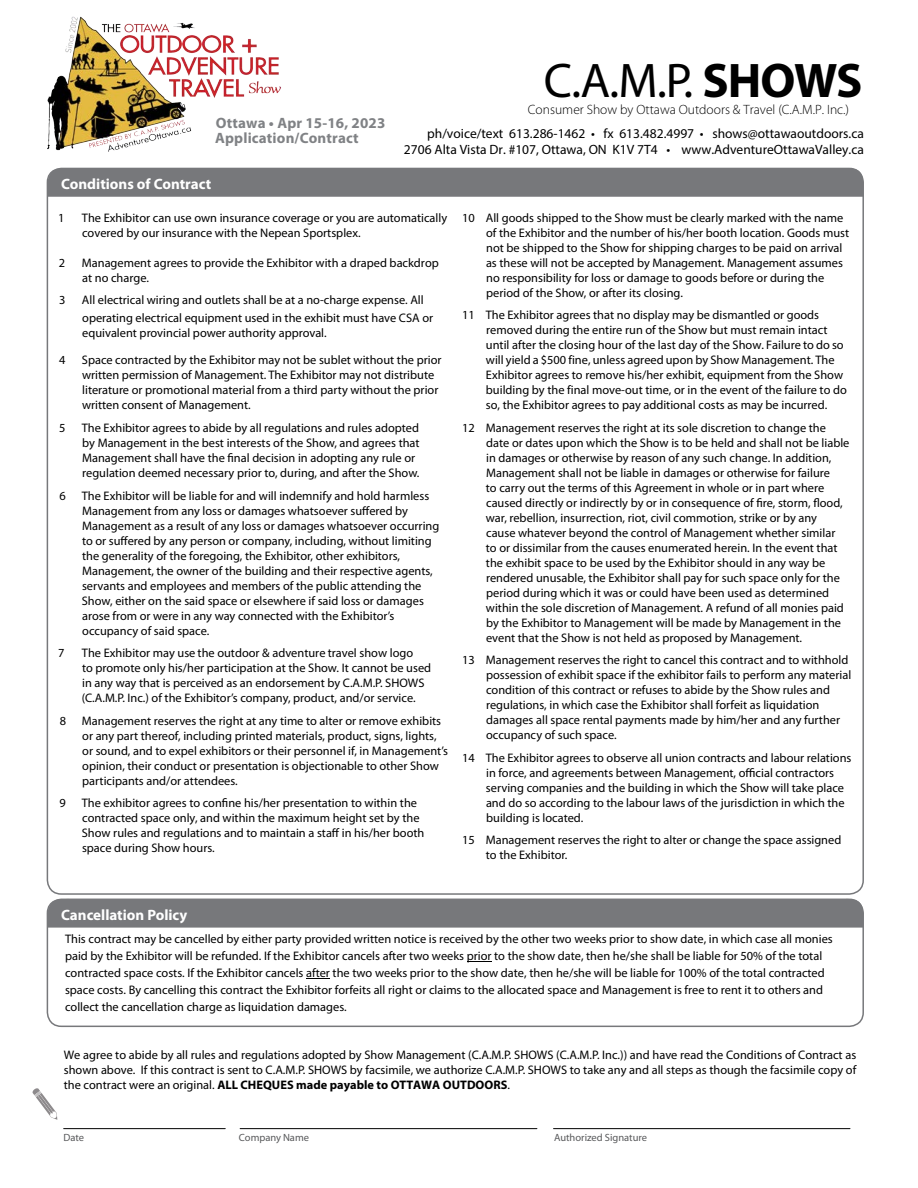
<style>
.page{position:relative;width:918px;height:1188px;background:#fff}
.page>*{position:absolute;margin:0;border:0;box-sizing:border-box;transform-origin:0 0}
.t1{font:48.75px "Myriad Pro";color:#000}
.t2{font:700 15px/15px "Myriad Pro";letter-spacing:.01em;color:#808285}
.t3{font:700 15px "Myriad Pro";color:#fff}
.t4{font:13.5px/16.2px "Myriad Pro";color:#000;text-align:right}
.t5{font:300 13.5px "Myriad Pro";color:#000}
.t6{font:12.3px/15px "Myriad Pro";color:#000}
.t7{font:10.5px "Myriad Pro";color:#58595b}
.s1{font-weight:700}
</style>
<div class="page">
<svg style="left:47px;top:167px;width:817px;height:30px;background:#7b7c7f"></svg>
<svg style="left:32px;top:1088px;width:25px;height:32px"></svg>
<hr style="left:240px;top:1128px;width:297px;height:1px;background:#000">
<hr style="left:554px;top:1128px;width:296px;height:1px;background:#000">
<hr style="left:64px;top:1128px;width:161px;height:1px;background:#000">
<svg style="left:47px;top:898px;width:817px;height:30px;background:#7c7d80"></svg>
<div style="left:47px;top:899px;width:817px;height:128px;border:2px solid #77787b;border-radius:14px"></div>
<img style="left:47px;top:16px;width:234px;height:136px">
<p class="t2" style="left:215px;top:115px;width:172px">Ottawa • Apr 15-16, 2023<br>Application/Contract</p>
<p class="t3" style="left:61px;top:174px;width:152px">Conditions of Contract</p>
<h1 class="t1" style="left:544px;top:51px;width:320px">C.A.M.P. <span class="s1">SHOWS</span></h1>
<p class="t4" style="left:404px;top:125px;width:462px">ph/voice/text 613.286-1462 • fx 613.482.4997 • shows@ottawaoutdoors.ca<br>2706 Alta Vista Dr. #107, Ottawa, ON K1V 7T4 • www.AdventureOttawaValley.ca</p>
<p class="t5" style="left:528px;top:102px;width:323px">Consumer Show by Ottawa Outdoors &amp; Travel (C.A.M.P. Inc.)</p>
<p class="t6" style="left:58px;top:210px;width:8px">1</p>
<p class="t6" style="left:82px;top:210px;width:367px">The Exhibitor can use own insurance coverage or you are automatically covered by our insurance with the Nepean Sportsplex.</p>
<p class="t6" style="left:59px;top:255px;width:8px">2</p>
<p class="t6" style="left:82px;top:255px;width:358px">Management agrees to provide the Exhibitor with a draped backdrop at no charge.</p>
<p class="t6" style="left:59px;top:292px;width:8px">3</p>
<p class="t6" style="left:82px;top:291px;width:353px;line-height:18.1px">All electrical wiring and outlets shall be at a no-charge expense. All operating electrical equipment used in the exhibit must have CSA or</p>
<p class="t6" style="left:82px;top:326px;width:246px">equivalent provincial power authority approval.</p>
<p class="t6" style="left:59px;top:353px;width:8px">4</p>
<p class="t6" style="left:82px;top:353px;width:361px">Space contracted by the Exhibitor may not be sublet without the prior written permission of Management. The Exhibitor may not distribute literature or promotional material from a third party without the prior written consent of Management.</p>
<p class="t6" style="left:59px;top:420px;width:8px">5</p>
<p class="t6" style="left:82px;top:420px;width:339px">The Exhibitor agrees to abide by all regulations and rules adopted by Management in the best interests of the Show, and agrees that Management shall have the final decision in adopting any rule or regulation deemed necessary prior to, during, and after the Show.</p>
<p class="t6" style="left:60px;top:488px;width:8px">6</p>
<p class="t6" style="left:82px;top:488px;width:359px">The Exhibitor will be liable for and will indemnify and hold harmless Management from any loss or damages whatsoever suffered by Management as a result of any loss or damages whatsoever occurring to or suffered by any person or company, including, without limiting the generality of the foregoing, the Exhibitor, other exhibitors, Management, the owner of the building and their respective agents, servants and employees and members of the public attending the Show, either on the said space or elsewhere if said loss or damages arose from or were in any way connected with the Exhibitor’s occupancy of said space.</p>
<p class="t6" style="left:58px;top:645px;width:8px">7</p>
<p class="t6" style="left:82px;top:645px;width:351px">The Exhibitor may use the outdoor &amp; adventure travel show logo<br>to promote only his/her participation at the Show. It cannot be used in any way that is perceived as an endorsement by C.A.M.P. SHOWS (C.A.M.P. Inc.) of the Exhibitor’s company, product, and/or service.</p>
<p class="t6" style="left:60px;top:713px;width:8px">8</p>
<p class="t6" style="left:82px;top:713px;width:368px">Management reserves the right at any time to alter or remove exhibits or any part thereof, including printed materials, product, signs, lights, or sound, and to expel exhibitors or their personnel if, in Management’s opinion, their conduct or presentation is objectionable to other Show participants and/or attendees.</p>
<p class="t6" style="left:59px;top:795px;width:8px">9</p>
<p class="t6" style="left:82px;top:795px;width:344px">The exhibitor agrees to confine his/her presentation to within the contracted space only, and within the maximum height set by the Show rules and regulations and to maintain a staff in his/her booth space during Show hours.</p>
<p class="t6" style="left:486px;top:210px;width:365px;text-indent:-24px">10 All goods shipped to the Show must be clearly marked with the name of the Exhibitor and the number of his/her booth location. Goods must not be shipped to the Show for shipping charges to be paid on arrival as these will not be accepted by Management. Management assumes no responsibility for loss or damage to goods before or during the period of the Show, or after its closing.</p>
<p class="t6" style="left:486px;top:307px;width:362px;text-indent:-24px">11 The Exhibitor agrees that no display may be dismantled or goods removed during the entire run of the Show but must remain intact until after the closing hour of the last day of the Show. Failure to do so will yield a $500 fine, unless agreed upon by Show Management. The Exhibitor agrees to remove his/her exhibit, equipment from the Show building by the final move-out time, or in the event of the failure to do so, the Exhibitor agrees to pay additional costs as may be incurred.</p>
<p class="t6" style="left:486px;top:420px;width:365px;text-indent:-24px">12 Management reserves the right at its sole discretion to change the date or dates upon which the Show is to be held and shall not be liable in damages or otherwise by reason of any such change. In addition, Management shall not be liable in damages or otherwise for failure<br>to carry out the terms of this Agreement in whole or in part where caused directly or indirectly by or in consequence of fire, storm, flood, war, rebellion, insurrection, riot, civil commotion, strike or by any cause whatever beyond the control of Management whether similar<br>to or dissimilar from the causes enumerated herein. In the event that the exhibit space to be used by the Exhibitor should in any way be rendered unusable, the Exhibitor shall pay for such space only for the period during which it was or could have been used as determined within the sole discretion of Management. A refund of all monies paid by the Exhibitor to Management will be made by Management in the event that the Show is not held as proposed by Management.</p>
<p class="t6" style="left:486px;top:653px;width:367px;text-indent:-24px">13 Management reserves the right to cancel this contract and to withhold possession of exhibit space if the exhibitor fails to perform any material condition of this contract or refuses to abide by the Show rules and regulations, in which case the Exhibitor shall forfeit as liquidation damages all space rental payments made by him/her and any further occupancy of such space.</p>
<p class="t6" style="left:486px;top:750px;width:367px;text-indent:-24px">14 The Exhibitor agrees to observe all union contracts and labour relations in force, and agreements between Management, official contractors serving companies and the building in which the Show will take place and do so according to the labour laws of the jurisdiction in which the building is located.</p>
<p class="t6" style="left:486px;top:833px;width:357px;text-indent:-24px">15 Management reserves the right to alter or change the space assigned to the Exhibitor.</p>
<p class="t3" style="left:61px;top:905px;width:128px">Cancellation Policy</p>
<p class="t6" style="left:65px;top:930px;width:769px;line-height:17.1px">This contract may be cancelled by either party provided written notice is received by the other two weeks prior to show date, in which case all monies paid by the Exhibitor will be refunded. If the Exhibitor cancels after two weeks prior to the show date, then he/she shall be liable for 50% of the total contracted space costs. If the Exhibitor cancels after the two weeks prior to the show date, then he/she will be liable for 100% of the total contracted space costs. By cancelling this contract the Exhibitor forfeits all right or claims to the allocated space and Management is free to rent it to others and collect the cancellation charge as liquidation damages.</p>
<p class="t6" style="left:64px;top:1047px;width:794px;text-align:justify">We agree to abide by all rules and regulations adopted by Show Management (C.A.M.P. SHOWS (C.A.M.P. Inc.)) and have read the Conditions of Contract as shown above. If this contract is sent to C.A.M.P. SHOWS by facsimile, we authorize C.A.M.P. SHOWS to take any and all steps as though the facsimile copy of the contract were an original. <span class="s1">ALL CHEQUES made payable to OTTAWA OUTDOORS</span>.</p>
<p class="t7" style="left:64px;top:1131px;width:22px">Date</p>
<p class="t7" style="left:239px;top:1131px;width:72px">Company Name</p>
<p class="t7" style="left:554px;top:1131px;width:95px">Authorized Signature</p>
</div>
